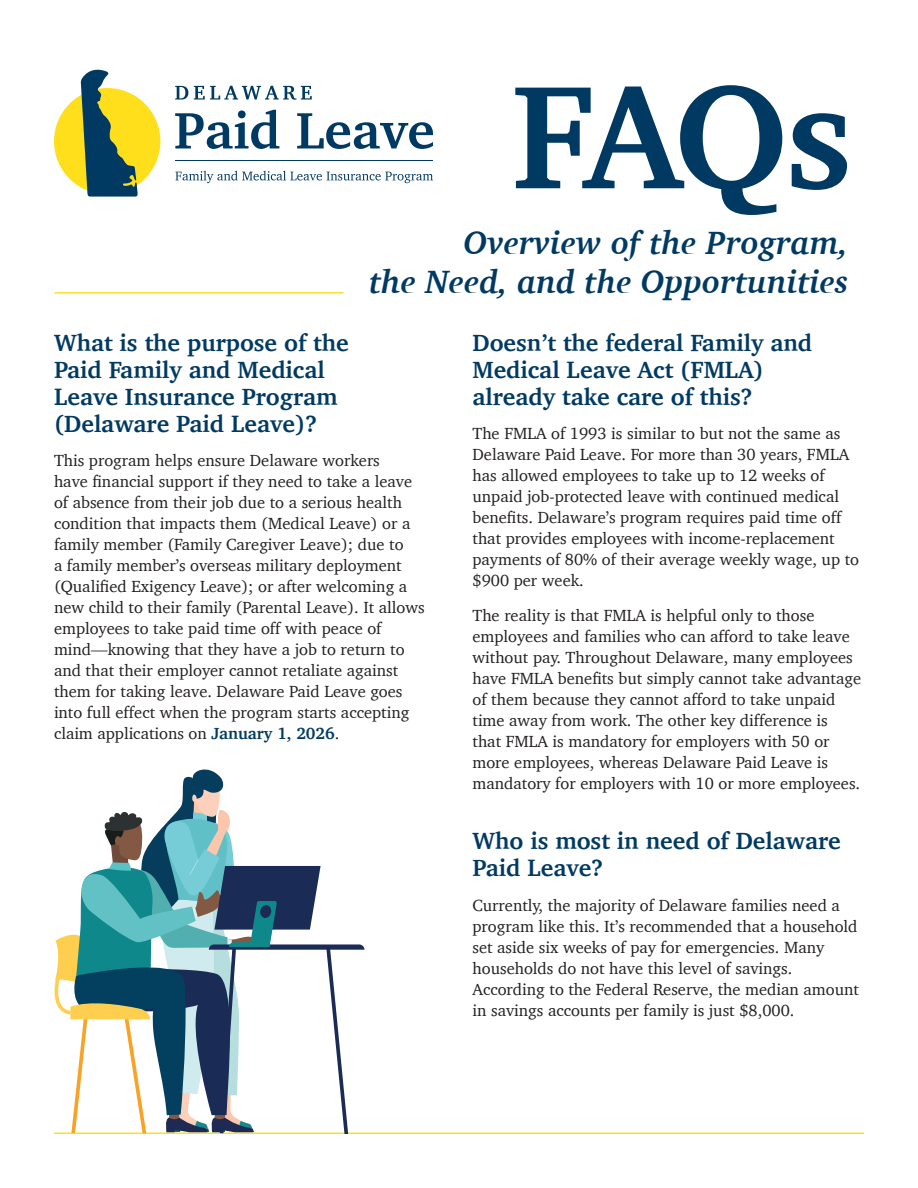
<style>
.page{position:relative;width:918px;height:1188px;background:#fff}
.page>*{position:absolute;margin:0;border:0;box-sizing:border-box;transform-origin:0 0}
.t1{font:700 150px "Charter";color:#003a62}
.Date_Headlines{font:italic 700 33px/39.6px "Charter";color:#003a62;text-align:right}
.Subhead{font:700 24px/27px "Charter";color:#003a62}
.Body{font:16.5px/21px "Charter";color:#231f20}
.s1{font-weight:700;color:#003a62}
</style>
<div class="page">
<hr style="left:54px;top:1132px;width:810px;height:2px;background:#ffdf1b">
<div style="left:54px;top:88px;width:106px;height:106px;background:#ffdf1b;border-radius:50%"></div>
<svg style="left:81px;top:69px;width:57px;height:128px"></svg>
<svg style="left:175px;top:86px;width:13px;height:14px"></svg>
<svg style="left:194px;top:86px;width:118px;height:14px"></svg>
<svg style="left:175px;top:110px;width:104px;height:39px"></svg>
<svg style="left:297px;top:113px;width:136px;height:36px"></svg>
<svg style="left:175px;top:171px;width:258px;height:12px"></svg>
<hr style="left:175px;top:161px;width:258px;height:1px;background:#003a62">
<hr style="left:55px;top:292px;width:288px;height:2px;background:#ffdf1b">
<svg style="left:55px;top:769px;width:309px;height:365px"></svg>
<div style="left:115px;top:836px;width:6px;height:10px;background:#835944;border-radius:50%"></div>
<p class="t1" style="left:511px;top:7px;width:343px">FAQs</p>
<p class="Date_Headlines" style="left:369px;top:222px;width:481px">Overview of the Program,<br>the Need, and the Opportunities</p>
<p class="Subhead" style="left:54px;top:328px;width:296px">What is the purpose of the<br>Paid Family and Medical<br>Leave Insurance Program (Delaware Paid Leave)?</p>
<p class="Body" style="left:54px;top:450px;width:372px">This program helps ensure Delaware workers<br>have financial support if they need to take a leave of absence from their job due to a serious health condition that impacts them (Medical Leave) or a family member (Family Caregiver Leave); due to<br>a family member’s overseas military deployment (Qualified Exigency Leave); or after welcoming a new child to their family (Parental Leave). It allows employees to take paid time off with peace of mind—knowing that they have a job to return to and that their employer cannot retaliate against them for taking leave. Delaware Paid Leave goes into full effect when the program starts accepting claim applications on <span class="s1">January 1, 2026</span>.</p>
<p class="Subhead" style="left:472px;top:328px;width:341px">Doesn’t the federal Family and<br>Medical Leave Act (FMLA) already take care of this?</p>
<p class="Body" style="left:472px;top:423px;width:388px">The FMLA of 1993 is similar to but not the same as Delaware Paid Leave. For more than 30 years, FMLA has allowed employees to take up to 12 weeks of unpaid job-protected leave with continued medical benefits. Delaware’s program requires paid time off that provides employees with income-replacement payments of 80% of their average weekly wage, up to $900 per week.</p>
<p class="Body" style="left:472px;top:604px;width:390px">The reality is that FMLA is helpful only to those employees and families who can afford to take leave without pay. Throughout Delaware, many employees have FMLA benefits but simply cannot take advantage of them because they cannot afford to take unpaid time away from work. The other key difference is<br>that FMLA is mandatory for employers with 50 or more employees, whereas Delaware Paid Leave is mandatory for employers with 10 or more employees.</p>
<p class="Subhead" style="left:472px;top:827px;width:370px">Who is most in need of Delaware<br>Paid Leave?</p>
<p class="Body" style="left:472px;top:894px;width:388px">Currently, the majority of Delaware families need a program like this. It’s recommended that a household set aside six weeks of pay for emergencies. Many households do not have this level of savings.<br>According to the Federal Reserve, the median amount in savings accounts per family is just $8,000.</p>
</div>
